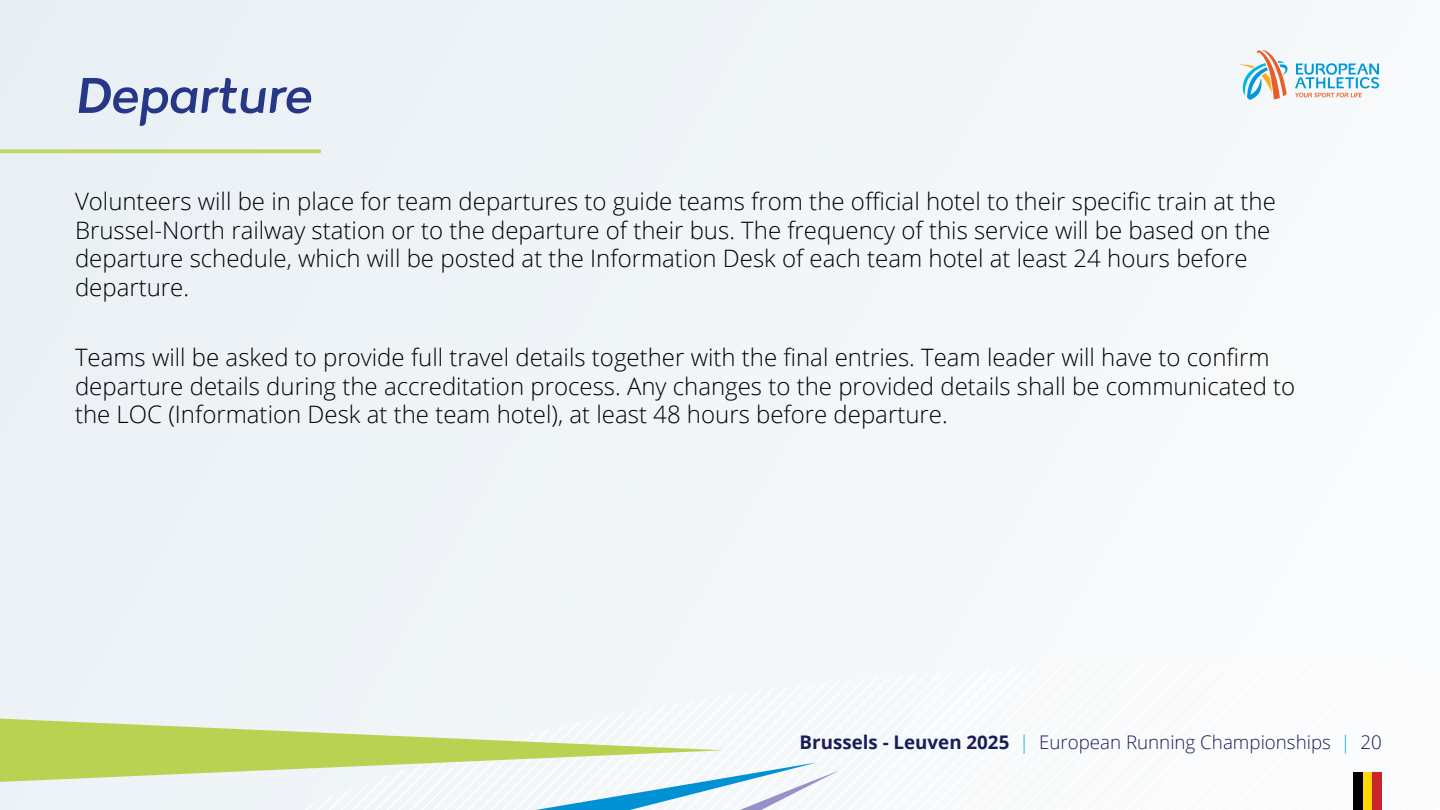
<style>
.page{position:relative;width:1440px;height:810px;background:#f1f5f8}
.page>*{position:absolute;margin:0;border:0;box-sizing:border-box;transform-origin:0 0}
.t1{font:52.5px "Tracks";color:#253786}
.t2{font:300 24px/28.8px "Open Sans";color:#000}
.t3{font:300 18.75px "Open Sans";color:#1a1d56}
.s1{font-weight:700}
.s2{color:#00b4e4}
</style>
<div class="page">
<svg style="left:859px;top:667px;width:158px;height:143px"></svg>
<svg style="left:620px;top:681px;width:228px;height:127px"></svg>
<svg style="left:1017px;top:664px;width:70px;height:146px"></svg>
<div style="left:1390px;top:668px;width:50px;height:142px;background:#fbfcfd"></div>
<svg style="left:1087px;top:661px;width:303px;height:149px"></svg>
<div style="left:1353px;top:772px;width:10px;height:38px;background:#000"></div>
<div style="left:1363px;top:772px;width:9px;height:38px;background:#ffd900"></div>
<div style="left:1372px;top:772px;width:10px;height:38px;background:#cc242b"></div>
<svg style="left:306px;top:762px;width:534px;height:48px"></svg>
<svg style="left:0;top:715px;width:724px;height:70px"></svg>
<svg style="left:0;top:149px;width:320px;height:4px"></svg>
<svg style="left:1240px;top:50px;width:48px;height:50px"></svg>
<svg style="left:1295px;top:63px;width:84px;height:34px"></svg>
<h1 class="t1" style="left:75px;top:64px;width:245px">Departure</h1>
<p class="t2" style="left:75px;top:186px;width:1202px">Volunteers will be in place for team departures to guide teams from the official hotel to their specific train at the Brussel-North railway station or to the departure of their bus. The frequency of this service will be based on the departure schedule, which will be posted at the Information Desk of each team hotel at least 24 hours before departure.</p>
<p class="t2" style="left:75px;top:342px;width:1222px">Teams will be asked to provide full travel details together with the final entries. Team leader will have to confirm departure details during the accreditation process. Any changes to the provided details shall be communicated to the LOC (Information Desk at the team hotel), at least 48 hours before departure.</p>
<p class="t3" style="left:800px;top:730px;width:584px"><span class="s1">Brussels - Leuven 2025</span> <span class="s2">|</span> European Running Championships <span class="s2">|</span> 20</p>
</div>
